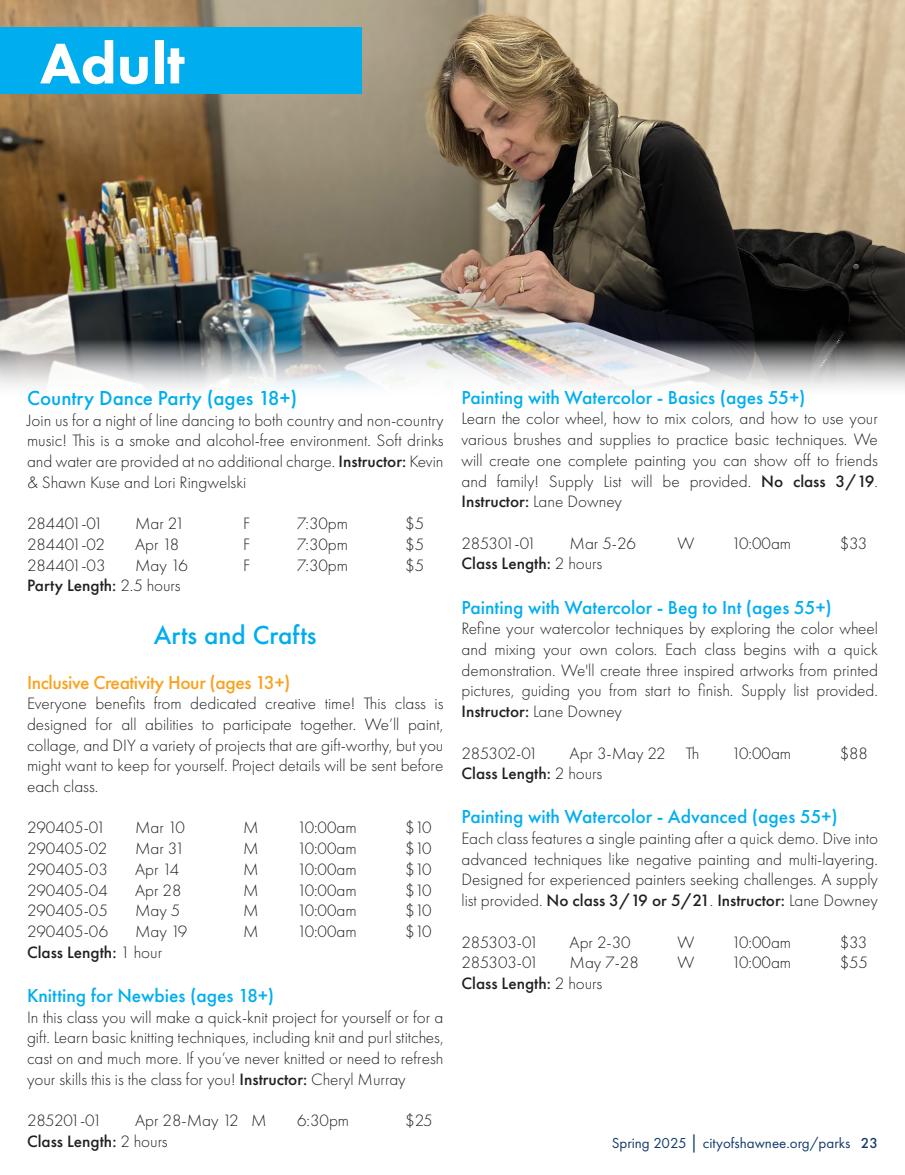
<style>
.page{position:relative;width:905px;height:1175px;background:#fff}
.page>*{position:absolute;margin:0;border:0;box-sizing:border-box;transform-origin:0 0}
.t1{font:800 59.4px "Futura PT";color:#fff}
.t2{font:500 27px "Futura PT";color:#00aeef}
.t3{font:500 21px "Futura PT";color:#00aeef}
.t4{font:500 19.5px "Futura PT";color:#00aeef}
.t5{font:500 19.5px "Futura PT";letter-spacing:-.02em;color:#f9a21f}
.t6{font:300 17.1px/20.7px "Futura PT";color:#231f20;text-align:justify}
.t7{font:500 17.1px "Futura PT";color:#231f20}
.t8{font:300 17.1px "Futura PT";letter-spacing:-.035em;color:#231f20}
.t9{font:300 17.1px "Futura PT";letter-spacing:-.02em;color:#231f20}
.t10{font:300 17.1px "Futura PT";letter-spacing:-.04em;color:#231f20}
.t11{font:15px "Futura PT";color:#153b6c}
.s1{font-weight:500}
.s2{font-weight:300}
.s3{font-family:"Arial Narrow"}
.s4{font-weight:500;color:#153c6c}
</style>
<div class="page">
<img style="left:0;top:0;width:904px;height:388px">
<div style="left:0;top:27px;width:362px;height:67px;background:#00aeef"></div>
<p class="t1" style="left:40px;top:26px;width:146px">Adult</p>
<p class="t3" style="left:27px;top:385px;width:272px">Country Dance Party (ages 18+)</p>
<p class="t6" style="left:27px;top:410px;width:418px">Join us for a night of line dancing to both country and non-country music! This is a smoke and alcohol-free environment. Soft drinks and water are provided at no additional charge. <span class="s1">Instructor:</span> Kevin &amp; Shawn Kuse and Lori Ringwelski</p>
<p class="t6" style="left:27px;top:513px;width:78px">284401-01</p>
<p class="t6" style="left:135px;top:513px;width:51px">Mar 21</p>
<p class="t6" style="left:243px;top:513px;width:9px">F</p>
<p class="t6" style="left:297px;top:513px;width:52px">7:30pm</p>
<p class="t6" style="left:405px;top:513px;width:20px">$5</p>
<p class="t6" style="left:27px;top:534px;width:79px">284401-02</p>
<p class="t6" style="left:135px;top:534px;width:46px">Apr 18</p>
<p class="t6" style="left:243px;top:534px;width:9px">F</p>
<p class="t6" style="left:297px;top:534px;width:52px">7:30pm</p>
<p class="t6" style="left:405px;top:534px;width:20px">$5</p>
<p class="t6" style="left:27px;top:554px;width:80px">284401-03</p>
<p class="t6" style="left:135px;top:554px;width:54px">May 16</p>
<p class="t6" style="left:243px;top:554px;width:9px">F</p>
<p class="t6" style="left:297px;top:554px;width:52px">7:30pm</p>
<p class="t6" style="left:405px;top:554px;width:20px">$5</p>
<p class="t7" style="left:27px;top:575px;width:155px">Party Length: <span class="s2">2.5 hours</span></p>
<p class="t2" style="left:154px;top:619px;width:164px">Arts and Crafts</p>
<p class="t5" style="left:27px;top:670px;width:265px">Inclusive Creativity Hour (ages 13+)</p>
<p class="t6" style="left:27px;top:693px;width:418px">Everyone benefits from dedicated creative time! This class is designed for all abilities to participate together. We’ll paint, collage, and DIY a variety of projects that are gift-worthy, but you might want to keep for yourself. Project details will be sent before each class.</p>
<p class="t6" style="left:27px;top:817px;width:80px">290405-01</p>
<p class="t6" style="left:135px;top:817px;width:51px">Mar 10</p>
<p class="t6" style="left:243px;top:817px;width:17px">M</p>
<p class="t6" style="left:297px;top:817px;width:61px">10:00am</p>
<p class="t6" style="left:405px;top:817px;width:28px">$10</p>
<p class="t6" style="left:27px;top:838px;width:82px">290405-02</p>
<p class="t6" style="left:135px;top:838px;width:51px">Mar 31</p>
<p class="t6" style="left:243px;top:838px;width:17px">M</p>
<p class="t6" style="left:297px;top:838px;width:61px">10:00am</p>
<p class="t6" style="left:405px;top:838px;width:28px">$10</p>
<p class="t6" style="left:27px;top:859px;width:82px">290405-03</p>
<p class="t6" style="left:135px;top:859px;width:46px">Apr 14</p>
<p class="t6" style="left:243px;top:859px;width:17px">M</p>
<p class="t6" style="left:297px;top:859px;width:61px">10:00am</p>
<p class="t6" style="left:405px;top:859px;width:28px">$10</p>
<p class="t6" style="left:27px;top:879px;width:82px">290405-04</p>
<p class="t6" style="left:135px;top:879px;width:48px">Apr 28</p>
<p class="t6" style="left:243px;top:879px;width:17px">M</p>
<p class="t6" style="left:297px;top:879px;width:61px">10:00am</p>
<p class="t6" style="left:405px;top:879px;width:28px">$10</p>
<p class="t6" style="left:27px;top:900px;width:82px">290405-05</p>
<p class="t6" style="left:135px;top:900px;width:47px">May 5</p>
<p class="t6" style="left:243px;top:900px;width:17px">M</p>
<p class="t6" style="left:297px;top:900px;width:61px">10:00am</p>
<p class="t6" style="left:405px;top:900px;width:28px">$10</p>
<p class="t6" style="left:27px;top:921px;width:83px">290405-06</p>
<p class="t6" style="left:135px;top:921px;width:54px">May 19</p>
<p class="t6" style="left:243px;top:921px;width:17px">M</p>
<p class="t6" style="left:297px;top:921px;width:61px">10:00am</p>
<p class="t6" style="left:405px;top:921px;width:28px">$10</p>
<p class="t7" style="left:27px;top:941px;width:137px">Class Length: <span class="s2">1 hour</span></p>
<p class="t4" style="left:27px;top:983px;width:249px">Knitting for Newbies (ages 18+)</p>
<p class="t6" style="left:27px;top:1006px;width:418px">In this class you will make a quick-knit project for yourself or for a gift. Learn basic knitting techniques, including knit and purl stitches, cast on and much more. If you’ve never knitted or need to refresh your skills this is the class for you! <span class="s1">Instructor:</span> Cheryl Murray</p>
<p class="t8" style="left:27px;top:1110px;width:76px">285201-01</p>
<p class="t6" style="left:135px;top:1110px;width:133px">Apr 28-May 12 M</p>
<p class="t6" style="left:297px;top:1110px;width:53px">6:30pm</p>
<p class="t6" style="left:405px;top:1110px;width:29px">$25</p>
<p class="t7" style="left:27px;top:1130px;width:142px">Class Length: <span class="s2">2 hours</span></p>
<p class="t4" style="left:461px;top:385px;width:345px">Painting with Watercolor - Basics (ages 55+)</p>
<p class="t6" style="left:461px;top:408px;width:418px">Learn the color wheel, how to mix colors, and how to use your various brushes and supplies to practice basic techniques. We will create one complete painting you can show off to friends and family! Supply List will be provided. <span class="s1">No class 3/19</span>.<br><span class="s1">Instructor:</span> Lane Downey</p>
<p class="t10" style="left:461px;top:533px;width:76px">285301-01</p>
<p class="t6" style="left:569px;top:533px;width:68px">Mar 5-26</p>
<p class="t6" style="left:677px;top:533px;width:18px">W</p>
<p class="t6" style="left:731px;top:533px;width:61px">10:00am</p>
<p class="t6" style="left:839px;top:533px;width:29px">$33</p>
<p class="t7" style="left:461px;top:553px;width:142px">Class Length: <span class="s2">2 hours</span></p>
<p class="t4" style="left:461px;top:595px;width:372px">Painting with Watercolor - Beg to Int (ages 55+)</p>
<p class="t6" style="left:461px;top:618px;width:418px">Refine your watercolor techniques by exploring the color wheel and mixing your own colors. Each class begins with a quick demonstration. We'll create three inspired artworks from printed pictures, guiding you from start to finish. Supply list provided.<br><span class="s1">Instructor:</span> Lane Downey</p>
<p class="t8" style="left:461px;top:743px;width:78px">285302-01</p>
<p class="t6" style="left:569px;top:742px;width:131px">Apr 3-May 22 Th</p>
<p class="t6" style="left:731px;top:742px;width:61px">10:00am</p>
<p class="t6" style="left:839px;top:742px;width:30px">$88</p>
<p class="t7" style="left:461px;top:763px;width:142px">Class Length: <span class="s2">2 hours</span></p>
<p class="t4" style="left:461px;top:805px;width:378px">Painting with Watercolor - Advanced (ages 55+)</p>
<p class="t6" style="left:461px;top:828px;width:418px">Each class features a single painting after a quick demo. Dive into advanced techniques like negative painting and multi-layering.<br>Designed for experienced painters seeking challenges. A supply list provided. <span class="s1">No class 3/19 or 5/21</span>. <span class="s1">Instructor:</span> Lane Downey</p>
<p class="t9" style="left:461px;top:932px;width:79px">285303-01</p>
<p class="t6" style="left:569px;top:931px;width:63px">Apr 2-30</p>
<p class="t6" style="left:677px;top:931px;width:18px">W</p>
<p class="t6" style="left:731px;top:931px;width:61px">10:00am</p>
<p class="t6" style="left:839px;top:931px;width:29px">$33</p>
<p class="t9" style="left:461px;top:952px;width:79px">285303-01</p>
<p class="t6" style="left:569px;top:952px;width:71px">May 7-28</p>
<p class="t6" style="left:677px;top:952px;width:18px">W</p>
<p class="t6" style="left:731px;top:952px;width:61px">10:00am</p>
<p class="t6" style="left:839px;top:952px;width:30px">$55</p>
<p class="t7" style="left:461px;top:973px;width:142px">Class Length: <span class="s2">2 hours</span></p>
<p class="t11" style="left:611px;top:1134px;width:268px">Spring 2025 <span class="s3">│</span> cityofshawnee.org/parks <span class="s4">23</span></p>
</div>
